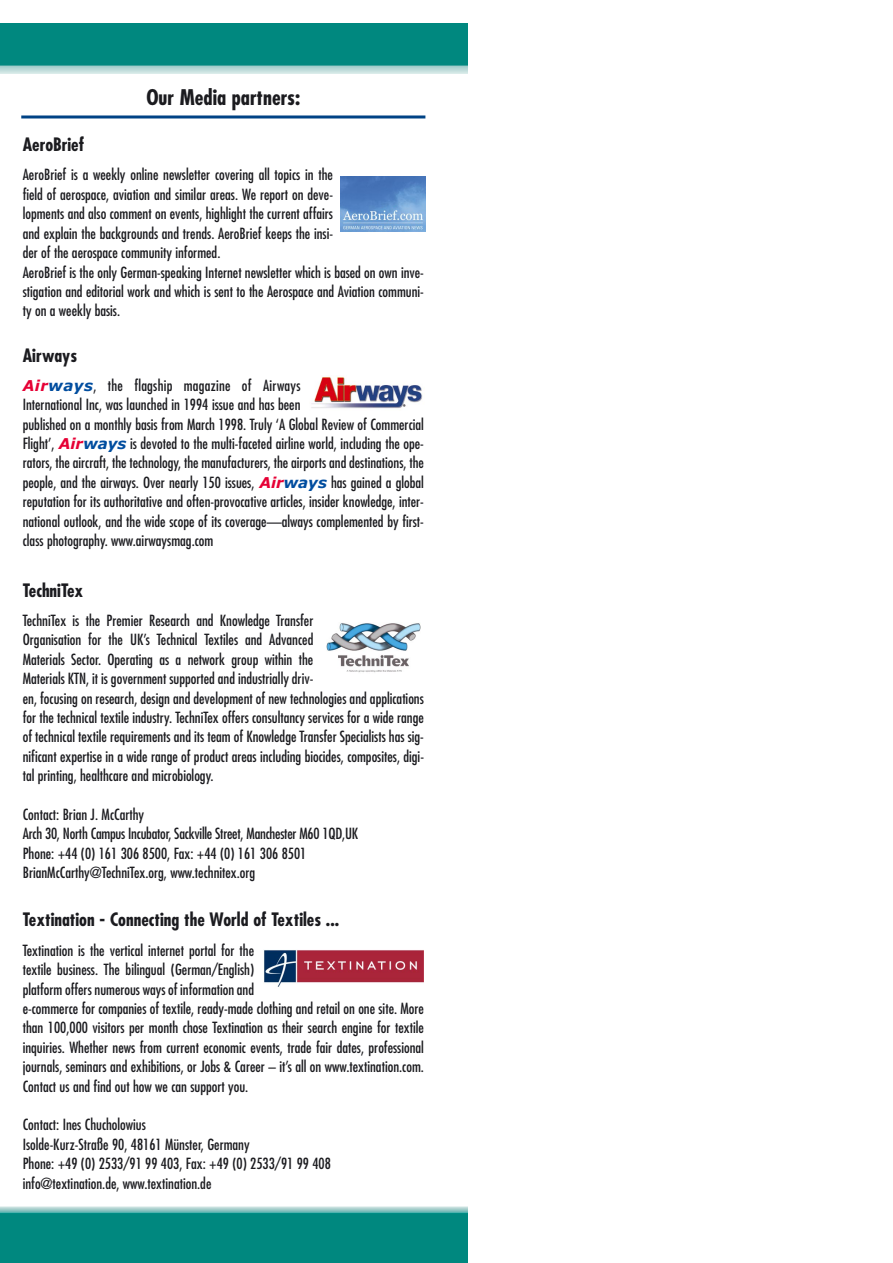
<style>
.page{position:relative;width:893px;height:1263px;background:#fff}
.page>*{position:absolute;margin:0;border:0;box-sizing:border-box;transform-origin:0 0}
.t1{font:700 condensed 21px "Futura";color:#1b1b1f}
.t2{font:700 condensed 18px "Futura";color:#1b1b1f}
.t3{font:condensed 15px/19.4px "Futura";color:#1b1b1f}
.s1{font-family:"Verdana";font-weight:700;font-style:italic;font-stretch:normal;color:#e60035}
.s2{font-family:"Verdana";font-weight:700;font-style:italic;font-stretch:normal;color:#004d9f}
</style>
<div class="page">
<div style="left:0;top:23px;width:468px;height:42px;background:#00887f"></div>
<hr style="left:0;top:72px;width:468px;height:2px;background:#c8e3e0">
<hr style="left:0;top:71px;width:468px;height:2px;background:#bededb">
<hr style="left:0;top:70px;width:468px;height:2px;background:#b2d7d5">
<hr style="left:0;top:69px;width:468px;height:2px;background:#a7d2cf">
<hr style="left:0;top:68px;width:468px;height:2px;background:#9acbc8">
<hr style="left:0;top:67px;width:468px;height:2px;background:#8ec6c3">
<hr style="left:0;top:66px;width:468px;height:2px;background:#82c0bd">
<hr style="left:0;top:65px;width:468px;height:2px;background:#76bbb8">
<hr style="left:0;top:65px;width:468px;height:1px;background:#6db6b3">
<div style="left:0;top:1213px;width:468px;height:50px;background:#00887f"></div>
<hr style="left:0;top:1213px;width:468px;height:1px;background:#009b94">
<hr style="left:0;top:1212px;width:468px;height:1px;background:#34a49f">
<hr style="left:0;top:1211px;width:468px;height:1px;background:#58afaa">
<hr style="left:0;top:1210px;width:468px;height:1px;background:#77bbb8">
<hr style="left:0;top:1209px;width:468px;height:1px;background:#92c7c4">
<hr style="left:0;top:1208px;width:468px;height:1px;background:#acd5d2">
<hr style="left:0;top:1207px;width:468px;height:1px;background:#c6e2e0">
<hr style="left:21px;top:115px;width:404px;height:3px;background:#004385">
<img style="left:340px;top:176px;width:85px;height:55px">
<img style="left:311px;top:376px;width:112px;height:33px">
<img style="left:326px;top:623px;width:94px;height:50px">
<img style="left:264px;top:950px;width:159px;height:37px">
<h1 class="t1" style="left:146px;top:89px;width:155px">Our Media partners:</h1>
<p class="t2" style="left:23px;top:137px;width:63px">AeroBrief</p>
<p class="t3" style="left:23px;top:166px;width:402px">AeroBrief is a weekly online newsletter covering all topics in the<br>field of aerospace, aviation and similar areas. We report on deve-<br>lopments and also comment on events, highlight the current affairs<br>and explain the backgrounds and trends. AeroBrief keeps the insi-<br>der of the aerospace community informed.<br>AeroBrief is the only German-speaking Internet newsletter which is based on own inve&shy;stigation and editorial work and which is sent to the Aerospace and Aviation communi&shy;ty on a weekly basis.</p>
<p class="t2" style="left:23px;top:347px;width:56px">Airways</p>
<p class="t3" style="left:23px;top:377px;width:402px"><span class="s1">Air</span><span class="s2">ways</span>, the flagship magazine of Airways<br>International Inc, was launched in 1994 issue and has been<br>published on a monthly basis from March 1998. Truly ‘A Global Review of Commercial Flight’, <span class="s1">Air</span><span class="s2">ways</span> is devoted to the multi-faceted airline world, including the ope&shy;rators, the aircraft, the technology, the manufacturers, the airports and destinations, the people, and the airways. Over nearly 150 issues, <span class="s1">Air</span><span class="s2">ways</span> has gained a global reputation for its authoritative and often-provocative articles, insider knowledge, inter&shy;national outlook, and the wide scope of its coverage—always complemented by first&shy;class photography. www.airwaysmag.com</p>
<p class="t2" style="left:23px;top:582px;width:62px">TechniTex</p>
<p class="t3" style="left:23px;top:612px;width:402px">TechniTex is the Premier Research and Knowledge Transfer<br>Organisation for the UK’s Technical Textiles and Advanced<br>Materials Sector. Operating as a network group within the<br>Materials KTN, it is government supported and industrially driv-<br>en, focusing on research, design and development of new technologies and applications for the technical textile industry. TechniTex offers consultancy services for a wide range of technical textile requirements and its team of Knowledge Transfer Specialists has sig&shy;nificant expertise in a wide range of product areas including biocides, composites, digi&shy;tal printing, healthcare and microbiology.</p>
<p class="t3" style="left:23px;top:806px;width:337px">Contact: Brian J. McCarthy<br>Arch 30, North Campus Incubator, Sackville Street, Manchester M60 1QD,UK Phone: +44 (0) 161 306 8500, Fax: +44 (0) 161 306 8501<br>BrianMcCarthy@TechniTex.org, www.technitex.org</p>
<p class="t2" style="left:23px;top:912px;width:318px">Textination - Connecting the World of Textiles ...</p>
<p class="t3" style="left:23px;top:942px;width:402px">Textination is the vertical internet portal for the<br>textile business. The bilingual (German/English)<br>platform offers numerous ways of information and<br>e-commerce for companies of textile, ready-made clothing and retail on one site. More than 100,000 visitors per month chose Textination as their search engine for textile inquiries. Whether news from current economic events, trade fair dates, professional journals, seminars and exhibitions, or Jobs &amp; Career – it’s all on www.textination.com.<br>Contact us and find out how we can support you.</p>
<p class="t3" style="left:23px;top:1116px;width:309px">Contact: Ines Chucholowius<br>Isolde-Kurz-Straße 90, 48161 Münster, Germany<br>Phone: +49 (0) 2533/91 99 403, Fax: +49 (0) 2533/91 99 408 info@textination.de, www.textination.de</p>
</div>
